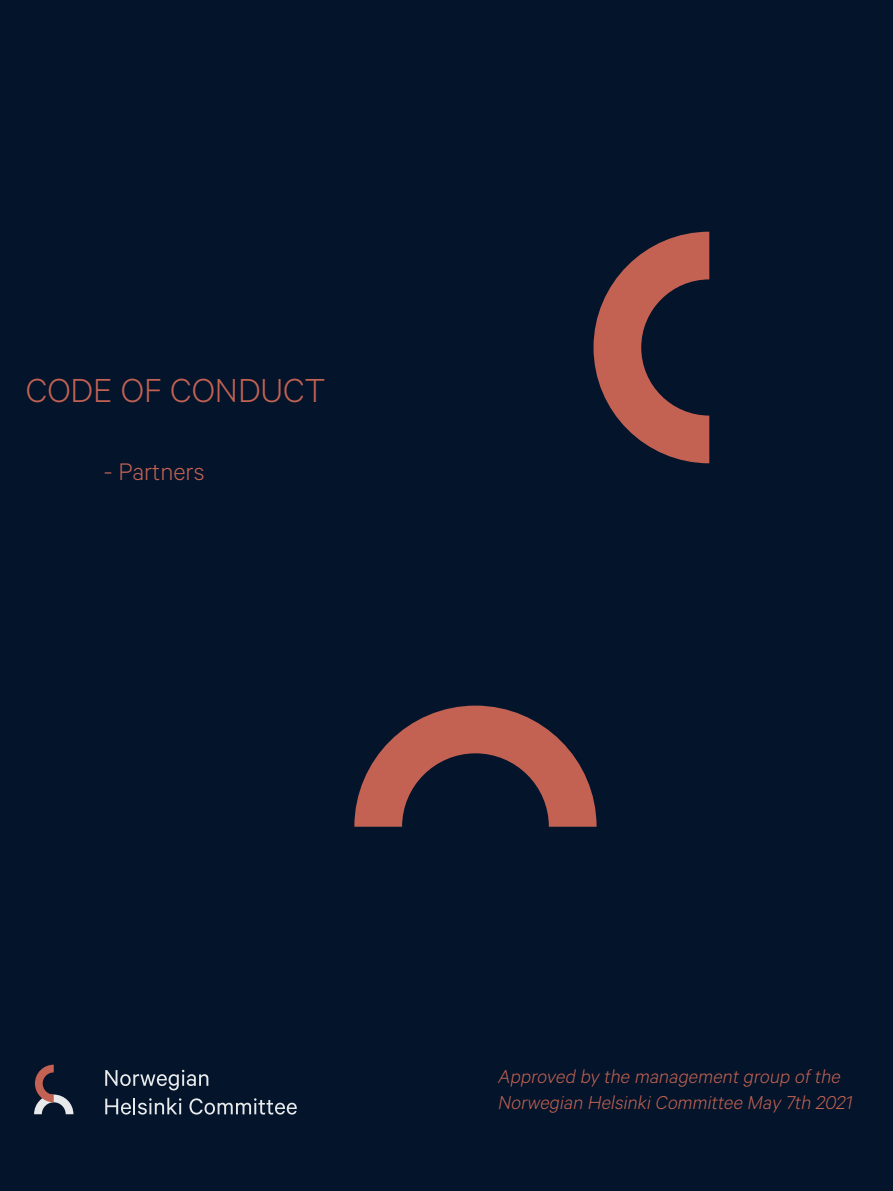
<style>
.page{position:relative;width:893px;height:1191px;background:#03142b}
.page>*{position:absolute;margin:0;border:0;box-sizing:border-box;transform-origin:0 0}
.t1{font:300 37.5px "Calibre";color:#c36253}
.t2{font:300 27px "Calibre";color:#c36253}
.Test_1{font:italic 300 21px/25.2px "Calibre";color:#c36253}
</style>
<div class="page">
<svg style="left:354px;top:705px;width:243px;height:121px"></svg>
<svg style="left:593px;top:232px;width:116px;height:231px"></svg>
<svg style="left:34px;top:1064px;width:39px;height:50px"></svg>
<svg style="left:105px;top:1069px;width:103px;height:21px"></svg>
<svg style="left:105px;top:1097px;width:76px;height:17px"></svg>
<svg style="left:189px;top:1098px;width:108px;height:16px"></svg>
<p class="t1" style="left:26px;top:369px;width:301px">CODE OF CONDUCT</p>
<p class="t2" style="left:104px;top:455px;width:102px">- Partners</p>
<p class="Test_1" style="left:497px;top:1063px;width:360px">Approved by the managementgroup ofthe<br>Norwegian HelsinkiCommittee May 7th 2021</p>
</div>
